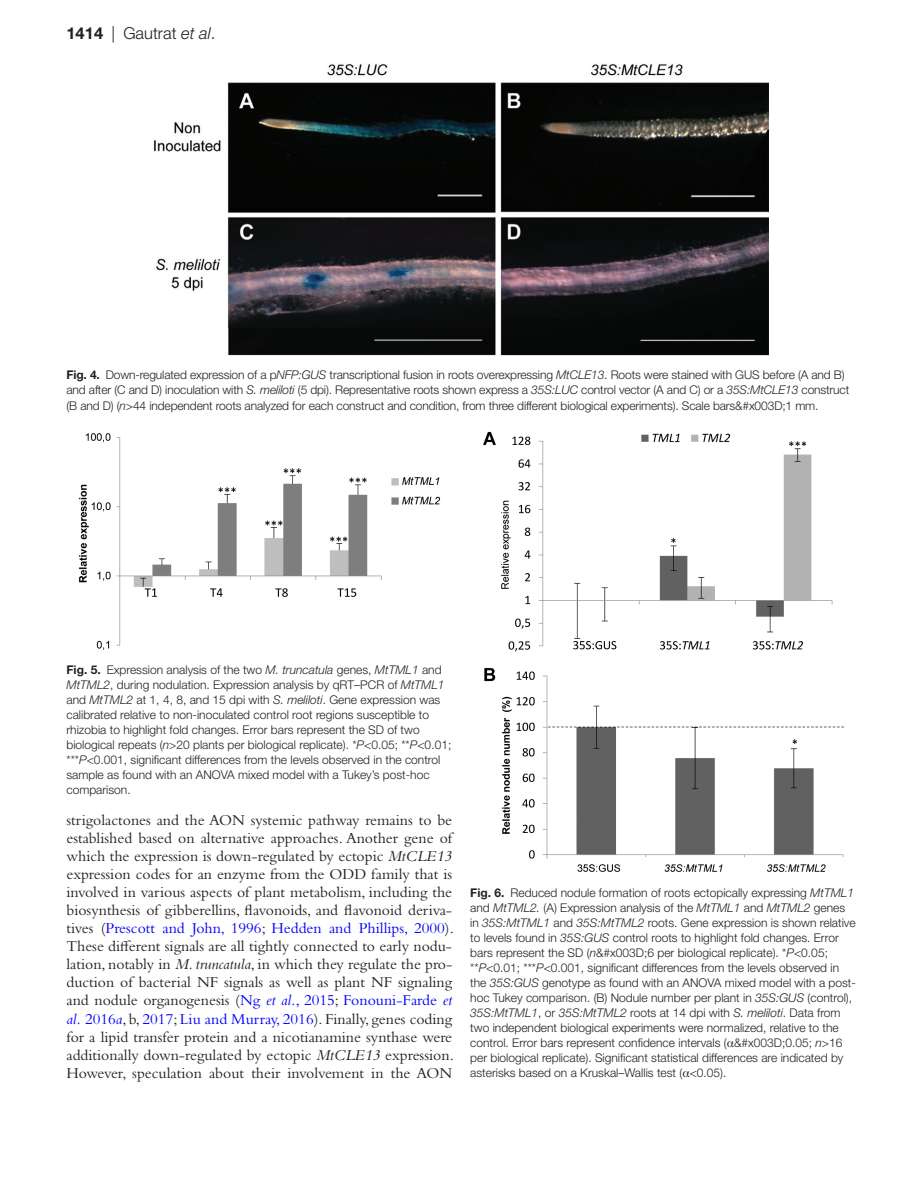
<style>
.page{position:relative;width:919px;height:1187px;background:#fff}
.page>*{position:absolute;margin:0;border:0;box-sizing:border-box;transform-origin:0 0}
.t1{font:300 16.5px "Helvetica Neue LT Std";color:#231f20}
.t2{font:15.75px/18px "Bembo Std";color:#231f20;text-align:justify}
.t3{font:300 12px/15px "Helvetica Neue LT Std";color:#231f20}
.s1{font-weight:700}
.s2{font-style:italic}
.s3{color:#00f}
.s4{font-style:italic;color:#00f}
.s5{font-family:"Gandhari Unicode";font-weight:400}
</style>
<div class="page">
<img style="left:483px;top:432px;width:361px;height:440px">
<img style="left:79px;top:433px;width:361px;height:217px">
<img style="left:154px;top:63px;width:614px;height:292px">
<h1 class="t1" style="left:66px;top:23px;width:150px"><span class="s1">1414</span> | Gautrat <span class="s2">et al</span>.</h1>
<p class="t3" style="left:66px;top:367px;width:784px"><span class="s1">Fig. 4.</span> Down-regulated expression of a p<span class="s2">NFP:GUS</span> transcriptional fusion in roots overexpressing <span class="s2">MtCLE13</span>. Roots were stained with GUS before (A and B) and after (C and D) inoculation with <span class="s2">S. meliloti</span> (5 dpi). Representative roots shown express a <span class="s2">35S:LUC</span> control vector (A and C) or a <span class="s2">35S:MtCLE13</span> construct (B and D) (<span class="s2">n</span>&gt;44 independent roots analyzed for each construct and condition, from three different biological experiments). Scale bars&amp;#x003D;1 mm.</p>
<p class="t3" style="left:66px;top:662px;width:386px"><span class="s1">Fig. 5.</span> Expression analysis of the two <span class="s2">M. truncatula</span> genes, <span class="s2">MtTML1</span> and <span class="s2">MtTML2</span>, during nodulation. Expression analysis by qRT–PCR of <span class="s2">MtTML1 </span>and <span class="s2">MtTML2</span> at 1, 4, 8, and 15 dpi with <span class="s2">S. meliloti</span>. Gene expression was calibrated relative to non-inoculated control root regions susceptible to rhizobia to highlight fold changes. Error bars represent the SD of two biological repeats (<span class="s2">n</span>&gt;20 plants per biological replicate). *<span class="s2">P</span>&lt;0.05; **<span class="s2">P</span>&lt;0.01; ***<span class="s2">P</span>&lt;0.001, significant differences from the levels observed in the control sample as found with an ANOVA mixed model with a Tukey’s post-hoc comparison.</p>
<p class="t2" style="left:66px;top:811px;width:389px">strigolactones and the AON systemic pathway remains to be established based on alternative approaches. Another gene of which the expression is down-regulated by ectopic <span class="s2">MtCLE13 </span>expression codes for an enzyme from the ODD family that is involved in various aspects of plant metabolism, including the biosynthesis of gibberellins, flavonoids, and flavonoid deriva&shy;tives (<span class="s3">Prescott and John, 1996</span>; <span class="s3">Hedden and Phillips, 2000</span>).<br>These different signals are all tightly connected to early nodu&shy;lation, notably in <span class="s2">M. truncatula</span>, in which they regulate the pro&shy;duction of bacterial NF signals as well as plant NF signaling and nodule organogenesis (<span class="s3">Ng</span> <span class="s4">et al.</span><span class="s3">, 2015</span>; <span class="s3">Fonouni-Farde</span> <span class="s4">et al.</span> <span class="s3">2016</span><span class="s4">a</span>, b, <span class="s3">2017</span>; <span class="s3">Liu and Murray, 2016</span>). Finally, genes coding for a lipid transfer protein and a nicotianamine synthase were additionally down-regulated by ectopic <span class="s2">MtCLE13</span> expression.<br>However, speculation about their involvement in the AON</p>
<p class="t3" style="left:470px;top:884px;width:387px"><span class="s1">Fig. 6.</span> Reduced nodule formation of roots ectopically expressing <span class="s2">MtTML1 </span>and <span class="s2">MtTML2.</span> (A) Expression analysis of the <span class="s2">MtTML1</span> and <span class="s2">MtTML2</span> genes in <span class="s2">35S:MtTML1</span> and <span class="s2">35S:MtTML2</span> roots. Gene expression is shown relative to levels found in <span class="s2">35S:GUS</span> control roots to highlight fold changes. Error bars represent the SD (<span class="s2">n</span>&amp;#x003D;6 per biological replicate). *<span class="s2">P</span>&lt;0.05; **<span class="s2">P</span>&lt;0.01; ***<span class="s2">P</span>&lt;0.001, significant differences from the levels observed in the <span class="s2">35S:GUS</span> genotype as found with an ANOVA mixed model with a post&shy;hoc Tukey comparison. (B) Nodule number per plant in <span class="s2">35S:GUS</span> (control), <span class="s2">35S:MtTML1</span>, or <span class="s2">35S:MtTML2</span> roots at 14 dpi with <span class="s2">S. meliloti</span>. Data from two independent biological experiments were normalized, relative to the control. Error bars represent confidence intervals (<span class="s5">α</span>&amp;#x003D;0.05; <span class="s2">n</span>&gt;16 per biological replicate). Significant statistical differences are indicated by asterisks based on a Kruskal–Wallis test (<span class="s5">α</span>&lt;0.05).</p>
</div>
